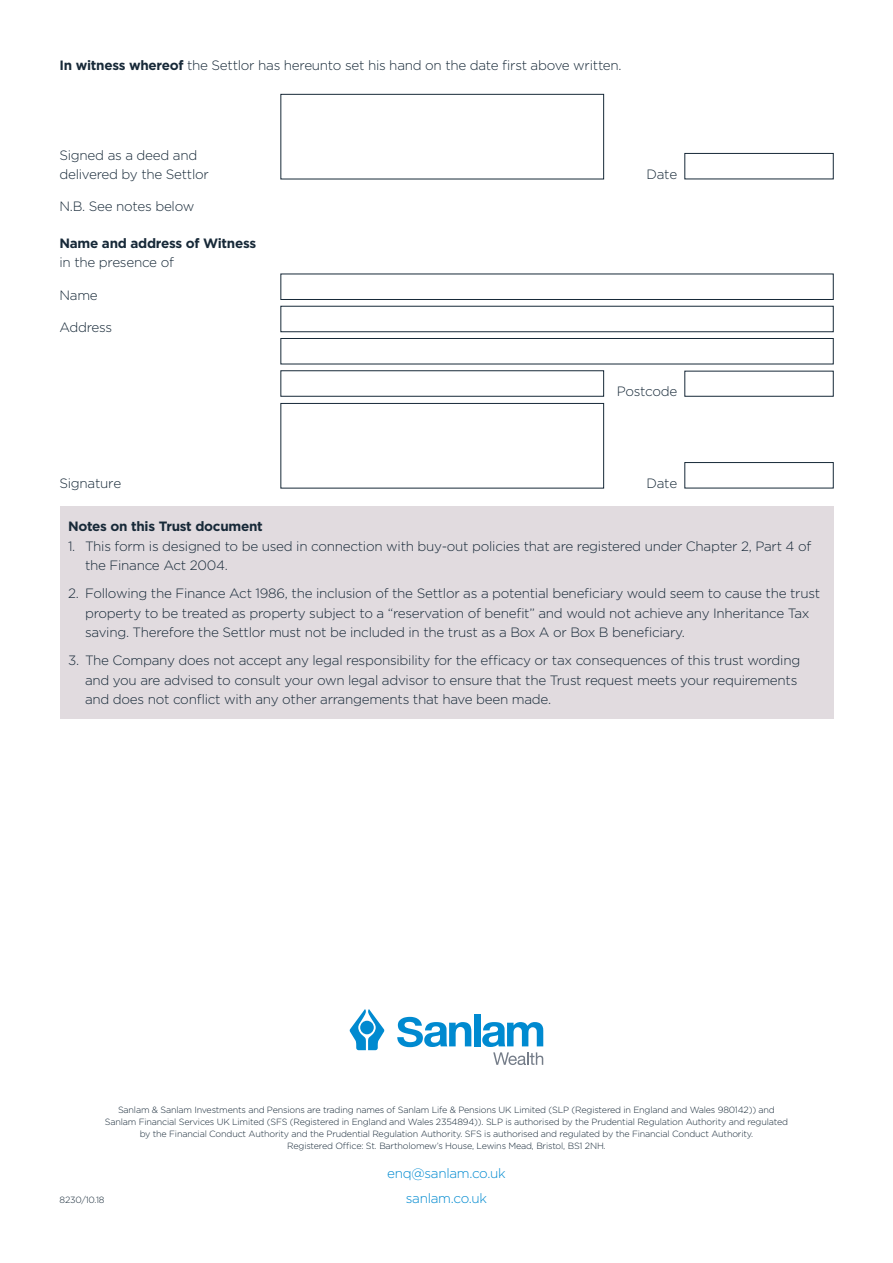
<style>
.page{position:relative;width:893px;height:1263px;background:#fff}
.page>*{position:absolute;margin:0;border:0;box-sizing:border-box;transform-origin:0 0}
.Body{font:300 13.5px/19.5px "Gotham";letter-spacing:-.02em;color:#172938}
.t1{font:700 13.5px "Gotham";letter-spacing:-.02em;color:#172938}
.t2{font:300 13.5px "Gotham";letter-spacing:-.02em;color:#008ad0}
.Tables{font:300 13.5px "Gotham";letter-spacing:-.02em;color:#172938}
.t3{font:300 9px "Gotham";letter-spacing:-.02em;color:#172938}
.s1{font-weight:700}
</style>
<div class="page">
<div style="left:281px;top:94px;width:323px;height:85px;background:#fff;border:1px solid #172938"></div>
<div style="left:685px;top:153px;width:148px;height:26px;background:#fff;border:1px solid #172938"></div>
<div style="left:281px;top:274px;width:552px;height:26px;background:#fff;border:1px solid #172938"></div>
<div style="left:281px;top:306px;width:552px;height:26px;background:#fff;border:1px solid #172938"></div>
<div style="left:281px;top:338px;width:552px;height:26px;background:#fff;border:1px solid #172938"></div>
<div style="left:281px;top:403px;width:323px;height:85px;background:#fff;border:1px solid #172938"></div>
<div style="left:685px;top:462px;width:148px;height:26px;background:#fff;border:1px solid #172938"></div>
<div style="left:60px;top:506px;width:773px;height:213px;background:#e1dbdf"></div>
<svg style="left:350px;top:1009px;width:34px;height:41px"></svg>
<div style="left:474px;top:1014px;width:6px;height:32px;background:#008ad0"></div>
<svg style="left:397px;top:1017px;width:74px;height:30px"></svg>
<svg style="left:482px;top:1022px;width:61px;height:43px"></svg>
<p class="Body" style="left:60px;top:55px;width:564px"><span class="s1">In witness whereof</span> the Settlor has hereunto set his hand on the date first above written.</p>
<p class="Body" style="left:60px;top:145px;width:139px">Signed as a deed and</p>
<p class="Body" style="left:60px;top:164px;width:151px">delivered by the Settlor</p>
<p class="Body" style="left:646px;top:164px;width:32px">Date</p>
<p class="Body" style="left:60px;top:196px;width:136px">N.B. See notes below</p>
<p class="t1" style="left:60px;top:234px;width:198px">Name and address of Witness</p>
<p class="Body" style="left:60px;top:252px;width:116px">in the presence of</p>
<p class="Tables" style="left:60px;top:286px;width:40px">Name</p>
<p class="Tables" style="left:60px;top:319px;width:54px">Address</p>
<p class="Tables" style="left:617px;top:383px;width:62px">Postcode</p>
<p class="Body" style="left:60px;top:473px;width:63px">Signature</p>
<p class="Body" style="left:646px;top:473px;width:32px">Date</p>
<p class="t1" style="left:68px;top:517px;width:196px">Notes on this Trust document</p>
<p class="Body" style="left:85px;top:536px;width:728px;text-indent:-17px">1. This form is designed to be used in connection with buy-out policies that are registered under Chapter 2, Part 4 of the Finance Act 2004.</p>
<p class="Body" style="left:85px;top:583px;width:737px;text-indent:-17px">2. Following the Finance Act 1986, the inclusion of the Settlor as a potential beneficiary would seem to cause the trust property to be treated as property subject to a “reservation of benefit” and would not achieve any Inheritance Tax saving. Therefore the Settlor must not be included in the trust as a Box A or Box B beneficiary.</p>
<p class="Body" style="left:85px;top:650px;width:717px;text-indent:-17px">3. The Company does not accept any legal responsibility for the efficacy or tax consequences of this trust wording and you are advised to consult your own legal advisor to ensure that the Trust request meets your requirements and does not conflict with any other arrangements that have been made.</p>
<p class="t3" style="left:118px;top:1104px;width:658px">Sanlam &amp; Sanlam Investments and Pensions are trading names of Sanlam Life &amp; Pensions UK Limited (SLP (Registered in England and Wales 980142)) and</p>
<p class="t3" style="left:105px;top:1116px;width:685px">Sanlam Financial Services UK Limited (SFS (Registered in England and Wales 2354894)). SLP is authorised by the Prudential Regulation Authority and regulated</p>
<p class="t3" style="left:140px;top:1128px;width:615px">by the Financial Conduct Authority and the Prudential Regulation Authority. SFS is authorised and regulated by the Financial Conduct Authority.</p>
<p class="t3" style="left:287px;top:1140px;width:320px">Registered Office: St. Bartholomew’s House, Lewins Mead, Bristol, BS1 2NH.</p>
<p class="t2" style="left:387px;top:1165px;width:120px">enq@sanlam.co.uk</p>
<p class="t3" style="left:60px;top:1194px;width:47px">8230/10.18</p>
<p class="t2" style="left:406px;top:1190px;width:83px">sanlam.co.uk</p>
</div>
